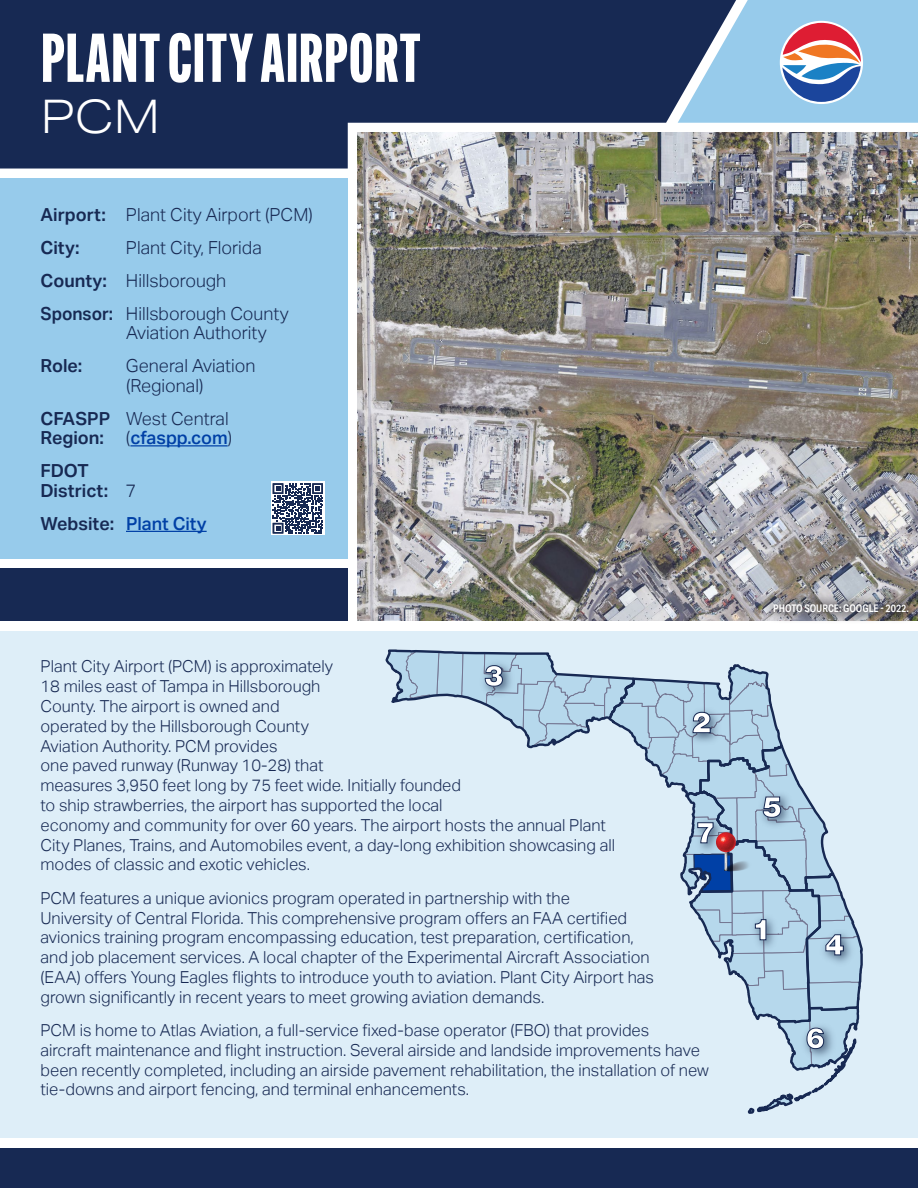
<style>
.page{position:relative;width:918px;height:1188px;background:#fff}
.page>*{position:absolute;margin:0;border:0;box-sizing:border-box;transform-origin:0 0}
.t1{font:800 67.5px "Alternate Gothic Comp ATF";letter-spacing:.02em;color:#fff}
.t2{font:300 46.35px "Aktiv Grotesk Ex";color:#fff}
.t3{font:900 28.95px "Helvetica Neue LT Com";color:#fff}
.t4{font:300 18px/19.5px "Aktiv Grotesk";color:#172953}
.t5{font:600 18px/19.5px "Aktiv Grotesk";color:#172953}
.t6{font:500 18px "Aktiv Grotesk";color:#0040a6}
.t7{font:300 16.5px/19.8px "Aktiv Grotesk";color:#172953}
.t8{font:600 10.5px "Aktiv Grotesk Cd";color:#fff}
.s1{font-weight:600}
.s2{font-weight:300}
.s3{font-weight:500;color:#0040a6}
.s4{font-weight:600;color:#172953}
</style>
<div class="page">
<div style="left:0;top:632px;width:918px;height:506px;background:#deeef8"></div>
<svg style="left:736px;top:0;width:182px;height:123px;background:#9bbad8"></svg>
<div style="left:0;top:178px;width:348px;height:380px;background:#97cbeb"></div>
<div style="left:0;top:568px;width:348px;height:53px;background:#172953"></div>
<svg style="left:0;top:0;width:736px;height:169px;background:#26385f"></svg>
<img style="left:357px;top:133px;width:561px;height:488px">
<div style="left:761px;top:592px;width:157px;height:32px;background:#231f20;opacity:.75"></div>
<hr style="left:130px;top:445px;width:98px;height:1px;background:#0040a6">
<hr style="left:126px;top:531px;width:81px;height:1px;background:#0040a6">
<div style="left:271px;top:482px;width:54px;height:53px;background:linear-gradient(to bottom,#fff,#fff)"></div>
<svg style="left:273px;top:483px;width:50px;height:51px;background:#67738f"></svg>
<div style="left:0;top:1149px;width:918px;height:39px;background:#172953"></div>
<svg style="left:385px;top:649px;width:478px;height:465px"></svg>
<p class="t1" style="left:41px;top:16px;width:381px">PLANT CITY AIRPORT</p>
<p class="t2" style="left:40px;top:90px;width:121px">PCM</p>
<p class="t4" style="left:40px;top:205px;width:274px"><span class="s1">Airport:</span> Plant City Airport (PCM)</p>
<p class="t5" style="left:40px;top:238px;width:40px">City:</p>
<p class="t4" style="left:126px;top:238px;width:137px">Plant City, Florida</p>
<p class="t4" style="left:40px;top:271px;width:187px"><span class="s1">County:</span> Hillsborough</p>
<p class="t4" style="left:126px;top:304px;width:164px;text-indent:-86px"><span class="s1">Sponsor:</span> Hillsborough County<br>Aviation Authority</p>
<p class="t5" style="left:40px;top:356px;width:43px">Role:</p>
<p class="t4" style="left:126px;top:356px;width:131px">General Aviation (Regional)</p>
<p class="t5" style="left:40px;top:409px;width:193px">CFASPP <span class="s2">West Central<br></span>Region: <span class="s2">(</span><span class="s3">cfaspp.com</span><span class="s2">)</span></p>
<p class="t5" style="left:40px;top:461px;width:98px">FDOT<br>District: <span class="s2">7</span></p>
<p class="t6" style="left:40px;top:513px;width:168px"><span class="s4">Website:</span> Plant City</p>
<p class="t7" style="left:40px;top:657px;width:576px">Plant City Airport (PCM) is approximately<br>18 miles east of Tampa in Hillsborough<br>County. The airport is owned and<br>operated by the Hillsborough County<br>Aviation Authority. PCM provides<br>one paved runway (Runway 10-28) that<br>measures 3,950 feet long by 75 feet wide. Initially founded<br>to ship strawberries, the airport has supported the local<br>economy and community for over 60 years. The airport hosts the annual Plant City Planes, Trains, and Automobiles event, a day-long exhibition showcasing all modes of classic and exotic vehicles.</p>
<p class="t7" style="left:40px;top:888px;width:615px">PCM features a unique avionics program operated in partnership with the<br>University of Central Florida. This comprehensive program offers an FAA certified avionics training program encompassing education, test preparation, certification, and job placement services. A local chapter of the Experimental Aircraft Association (EAA) offers Young Eagles flights to introduce youth to aviation. Plant City Airport has grown significantly in recent years to meet growing aviation demands.</p>
<p class="t7" style="left:40px;top:1020px;width:670px">PCM is home to Atlas Aviation, a full-service fixed-base operator (FBO) that provides<br>aircraft maintenance and flight instruction. Several airside and landside improvements have been recently completed, including an airside pavement rehabilitation, the installation of new tie-downs and airport fencing, and terminal enhancements.</p>
<p class="t3" style="left:484px;top:658px;width:21px">3</p>
<p class="t3" style="left:692px;top:705px;width:21px">2</p>
<p class="t3" style="left:696px;top:815px;width:21px">7</p>
<p class="t8" style="left:773px;top:602px;width:137px">PHOTO SOURCE: GOOGLE - 2022.</p>
<p class="t3" style="left:763px;top:789px;width:21px">5</p>
<p class="t3" style="left:752px;top:912px;width:21px">1</p>
<p class="t3" style="left:825px;top:927px;width:21px">4</p>
<p class="t3" style="left:806px;top:1021px;width:21px">6</p>
</div>
